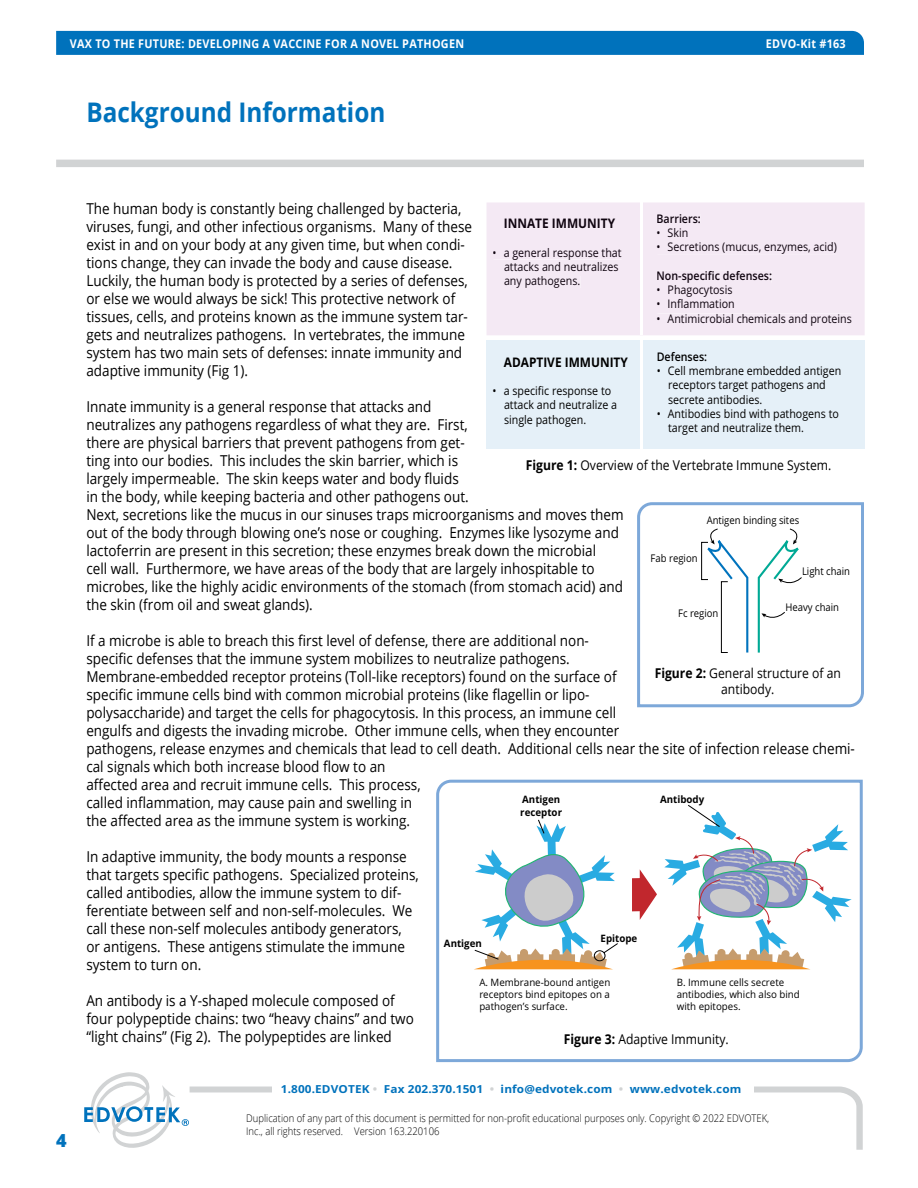
<style>
.page{position:relative;width:918px;height:1188px;background:#fff}
.page>*{position:absolute;margin:0;border:0;box-sizing:border-box;transform-origin:0 0}
.t1{font:700 27px "Open Sans";color:#0072bc;scale:.9 1}
.t2{font:800 18px "Open Sans";color:#0072bc}
.t3{font:15px/18px "Open Sans";color:#000;scale:.9 1}
.t4{font:13.5px/16.2px "Open Sans";color:#000;text-align:center;scale:.9 1}
.t5{font:700 13.2px "Open Sans";color:#000;scale:.9 1}
.t6{font:700 13.2px "Open Sans";color:#0f040f;scale:.9 1}
.t7{font:700 12px "Open Sans";letter-spacing:.025em;color:#fff;scale:.9 1}
.t8{font:11.85px/14.2px "Open Sans";color:#000;scale:.9 1}
.t9{font:11.85px/14.2px "Open Sans";color:#0f040f;scale:.9 1}
.t10{font:600 11.85px "Open Sans";color:#0f040f;scale:.9 1}
.t11{font:600 11.85px "Open Sans";color:#000;scale:.9 1}
.t12{font:700 11.1px "Open Sans";letter-spacing:.01em;color:#0072bc;scale:1.07 1}
.t13{font:300 10.5px/12.6px "Open Sans";color:#000;scale:.9 1}
.t14{font:10.5px "Open Sans";color:#000;scale:.9 1}
.t15{font:10.2px/12.1px "Open Sans";color:#000;text-align:justify;scale:.96 1}
.t16{font:700 10.2px/12.1px "Open Sans";color:#000;scale:.96 1}
.s1{font-weight:700}
.s2{color:#d1d3d4}
</style>
<div class="page">
<div style="left:56px;top:160px;width:808px;height:7px;background:#d1d3d4"></div>
<svg style="left:637px;top:502px;width:227px;height:206px"></svg>
<div style="left:487px;top:341px;width:378px;height:108px;background:#e5f0f8"></div>
<div style="left:487px;top:202px;width:378px;height:133px;background:#f4e9f4"></div>
<div style="left:505px;top:219px;width:110px;height:9px;background:#f4e9f4"></div>
<div style="left:494px;top:248px;width:128px;height:11px;background:#f4e9f4"></div>
<div style="left:505px;top:262px;width:114px;height:9px;background:#f4e9f4"></div>
<div style="left:505px;top:276px;width:75px;height:12px;background:#f4e9f4"></div>
<div style="left:658px;top:214px;width:42px;height:9px;background:#f4e9f4"></div>
<div style="left:657px;top:228px;width:30px;height:9px;background:#f4e9f4"></div>
<div style="left:657px;top:242px;width:180px;height:12px;background:#f4e9f4"></div>
<div style="left:658px;top:271px;width:113px;height:12px;background:#f4e9f4"></div>
<div style="left:657px;top:285px;width:75px;height:12px;background:#f4e9f4"></div>
<div style="left:657px;top:299px;width:77px;height:10px;background:#f4e9f4"></div>
<div style="left:657px;top:314px;width:194px;height:11px;background:#f4e9f4"></div>
<hr style="left:640px;top:202px;width:3px;height:133px;background:#fff">
<hr style="left:640px;top:341px;width:3px;height:108px;background:#fff">
<svg style="left:436px;top:779px;width:427px;height:284px"></svg>
<svg style="left:474px;top:819px;width:144px;height:150px"></svg>
<div style="left:632px;top:878px;width:8px;height:33px;background:#c1272d"></div>
<svg style="left:640px;top:869px;width:17px;height:51px"></svg>
<svg style="left:664px;top:804px;width:188px;height:165px"></svg>
<svg style="left:701px;top:528px;width:48px;height:125px"></svg>
<svg style="left:757px;top:528px;width:45px;height:125px"></svg>
<svg style="left:189px;top:1086px;width:674px;height:64px"></svg>
<div style="left:272px;top:1079px;width:482px;height:21px;background:#fff"></div>
<svg style="left:84px;top:1072px;width:105px;height:76px"></svg>
<div style="left:56px;top:31px;width:808px;height:24px;background:#0072bc"></div>
<p class="t7" style="left:70px;top:35px;width:440px">VAX TO THE FUTURE: DEVELOPING A VACCINE FOR A NOVEL PATHOGEN</p>
<p class="t7" style="left:766px;top:35px;width:90px">EDVO-Kit #163</p>
<h1 class="t1" style="left:86px;top:93px;width:334px">Background Information</h1>
<p class="t3" style="left:86px;top:199px;width:430px">The human body is constantly being challenged by bacteria, viruses, fungi, and other infectious organisms. Many of these exist in and on your body at any given time, but when condi&shy;tions change, they can invade the body and cause disease.<br>Luckily, the human body is protected by a series of defenses, or else we would always be sick! This protective network of tissues, cells, and proteins known as the immune system tar&shy;gets and neutralizes pathogens. In vertebrates, the immune system has two main sets of defenses: innate immunity and adaptive immunity (Fig 1).</p>
<p class="t3" style="left:86px;top:397px;width:598px">Innate immunity is a general response that attacks and<br>neutralizes any pathogens regardless of what they are. First,<br>there are physical barriers that prevent pathogens from get-<br>ting into our bodies. This includes the skin barrier, which is<br>largely impermeable. The skin keeps water and body fluids<br>in the body, while keeping bacteria and other pathogens out.<br>Next, secretions like the mucus in our sinuses traps microorganisms and moves them out of the body through blowing one’s nose or coughing. Enzymes like lysozyme and lactoferrin are present in this secretion; these enzymes break down the microbial<br>cell wall. Furthermore, we have areas of the body that are largely inhospitable to microbes, like the highly acidic environments of the stomach (from stomach acid) and the skin (from oil and sweat glands).</p>
<p class="t3" style="left:86px;top:631px;width:855px">If a microbe is able to breach this first level of defense, there are additional non-<br>specific defenses that the immune system mobilizes to neutralize pathogens.<br>Membrane-embedded receptor proteins (Toll-like receptors) found on the surface of<br>specific immune cells bind with common microbial proteins (like flagellin or lipo-<br>polysaccharide) and target the cells for phagocytosis. In this process, an immune cell<br>engulfs and digests the invading microbe. Other immune cells, when they encounter<br>pathogens, release enzymes and chemicals that lead to cell death. Additional cells near the site of infection release chemi&shy;cal signals which both increase blood flow to an<br>affected area and recruit immune cells. This process,<br>called inflammation, may cause pain and swelling in<br>the affected area as the immune system is working.</p>
<p class="t3" style="left:86px;top:847px;width:371px">In adaptive immunity, the body mounts a response that targets specific pathogens. Specialized proteins, called antibodies, allow the immune system to dif&shy;ferentiate between self and non-self-molecules. We call these non-self molecules antibody generators, or antigens. These antigens stimulate the immune system to turn on.</p>
<p class="t3" style="left:86px;top:991px;width:365px">An antibody is a Y-shaped molecule composed of four polypeptide chains: two “heavy chains” and two “light chains” (Fig 2). The polypeptides are linked</p>
<p class="t10" style="left:657px;top:210px;width:51px">Barriers:</p>
<p class="t9" style="left:657px;top:225px;width:37px">• Skin</p>
<p class="t9" style="left:657px;top:240px;width:202px">• Secretions (mucus, enzymes, acid)</p>
<p class="t10" style="left:657px;top:267px;width:130px">Non-specific defenses:</p>
<p class="t9" style="left:657px;top:282px;width:86px">• Phagocytosis</p>
<p class="t9" style="left:657px;top:297px;width:88px">• Inflammation</p>
<p class="t9" style="left:657px;top:311px;width:219px">• Antimicrobial chemicals and proteins</p>
<p class="t6" style="left:504px;top:214px;width:125px">INNATE IMMUNITY</p>
<p class="t9" style="left:504px;top:245px;width:132px;text-indent:-11px">• a general response that attacks and neutralizes any pathogens.</p>
<p class="t11" style="left:657px;top:349px;width:57px">Defenses:</p>
<p class="t8" style="left:668px;top:363px;width:194px;text-indent:-11px">• Cell membrane embedded antigen receptors target pathogens and secrete antibodies.</p>
<p class="t8" style="left:668px;top:406px;width:191px;text-indent:-11px">• Antibodies bind with pathogens to target and neutralize them.</p>
<p class="t5" style="left:504px;top:353px;width:139px">ADAPTIVE IMMUNITY</p>
<p class="t8" style="left:504px;top:383px;width:127px;text-indent:-11px">• a specific response to attack and neutralize a single pathogen.</p>
<p class="t4" style="left:526px;top:457px;width:341px"><span class="s1">Figure 1:</span> Overview of the Vertebrate Immune System.</p>
<p class="t14" style="left:707px;top:513px;width:104px">Antigen binding sites</p>
<p class="t14" style="left:651px;top:551px;width:54px">Fab region</p>
<p class="t14" style="left:802px;top:564px;width:55px">Light chain</p>
<p class="t14" style="left:786px;top:600px;width:61px">Heavy chain</p>
<p class="t14" style="left:678px;top:606px;width:46px">Fc region</p>
<p class="t4" style="left:655px;top:665px;width:209px"><span class="s1">Figure 2:</span> General structure of an antibody.</p>
<p class="t16" style="left:520px;top:793px;width:45px">Antigen receptor</p>
<p class="t16" style="left:660px;top:793px;width:48px">Antibody</p>
<p class="t16" style="left:601px;top:932px;width:40px">Epitope</p>
<p class="t16" style="left:444px;top:937px;width:41px">Antigen</p>
<p class="t15" style="left:479px;top:976px;width:138px">A. Membrane-bound antigen receptors bind epitopes on a pathogen’s surface.</p>
<p class="t15" style="left:677px;top:976px;width:130px;text-align:left">B. Immune cells secrete antibodies, which also bind with epitopes.</p>
<p class="t4" style="left:564px;top:1030px;width:185px"><span class="s1">Figure 3:</span> Adaptive Immunity.</p>
<p class="t2" style="left:56px;top:1127px;width:12px">4</p>
<p class="t12" style="left:281px;top:1082px;width:432px">1.800.EDVOTEK <span class="s2">•</span> Fax 202.370.1501 <span class="s2">•</span> info@edvotek.com <span class="s2">•</span> www.edvotek.com</p>
<p class="t13" style="left:246px;top:1112px;width:583px">Duplication of any part of this document is permitted for non-profit educational purposes only. Copyright © 2022 EDVOTEK,<br>Inc., all rights reserved. Version 163.220106</p>
</div>
